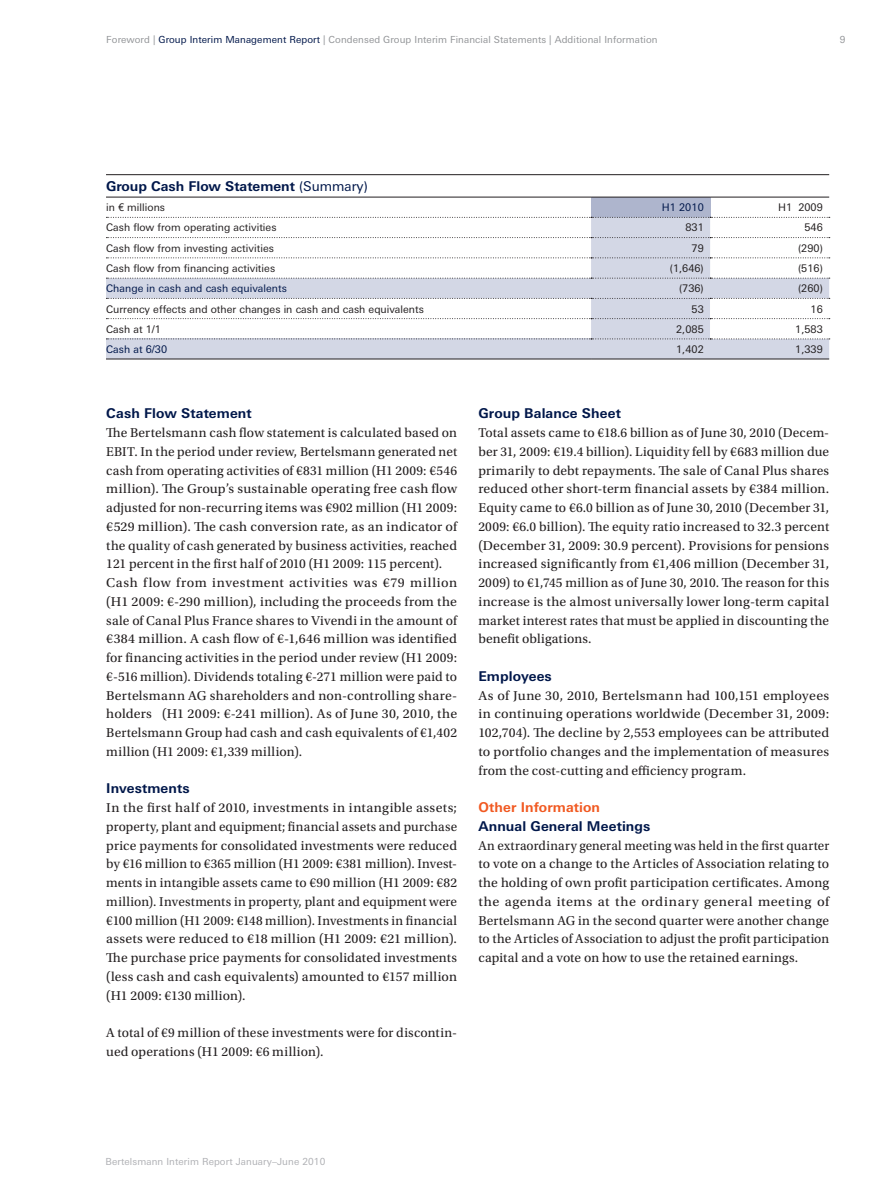
<style>
.page{position:relative;width:893px;height:1191px;background:#fff}
.page>*{position:absolute;margin:0;border:0;box-sizing:border-box;transform-origin:0 0}
.t1{font:13.5px/18.8px "Utopia Std";letter-spacing:.015em;color:#231f20;text-align:justify}
.t2{font:700 13.5px "LT Univers Basic";letter-spacing:.005em;color:#00174a}
.t3{font:700 13.5px "LT Univers Basic";letter-spacing:.005em;color:#f15921}
.t4{font:10.5px "LT Univers Basic";letter-spacing:.005em;color:#231f20}
.t5{font:10.5px "LT Univers Basic";letter-spacing:.005em;color:#00174a}
.t6{font:9.75px "LT Univers Basic";letter-spacing:.01em;color:#939598}
.t7{font:9.75px "LT Univers Basic";letter-spacing:.01em;color:#b0b1b5}
.s1{color:#00174a}
.s2{font-weight:400}
</style>
<div class="page">
<div style="left:591px;top:197px;width:119px;height:20px;background:#aeb5cd"></div>
<svg style="left:106px;top:218px;width:723px;height:141px"></svg>
<div style="left:106px;top:339px;width:485px;height:20px;background:#d3d7e5"></div>
<hr style="left:106px;top:174px;width:723px;height:1px;background:#231f20">
<hr style="left:591px;top:197px;width:119px;height:1px;background:#231f20">
<hr style="left:591px;top:359px;width:238px;height:1px;background:#231f20">
<hr style="left:710px;top:197px;width:119px;height:1px;background:#231f20">
<hr style="left:106px;top:197px;width:485px;height:1px;background:#231f20">
<svg style="left:106px;top:217px;width:724px;height:1px"></svg>
<svg style="left:106px;top:237px;width:724px;height:1px"></svg>
<svg style="left:106px;top:257px;width:724px;height:1px"></svg>
<svg style="left:106px;top:278px;width:724px;height:1px"></svg>
<svg style="left:106px;top:298px;width:724px;height:41px"></svg>
<hr style="left:106px;top:359px;width:485px;height:1px;background:#231f20">
<p class="t6" style="left:106px;top:36px;width:553px">Foreword | <span class="s1">Group Interim Management Report</span> | Condensed Group Interim Financial Statements | Additional Information</p>
<p class="t6" style="left:840px;top:35px;width:7px">9</p>
<p class="t2" style="left:106px;top:181px;width:263px">Group Cash Flow Statement <span class="s2">(Summary)</span></p>
<p class="t4" style="left:106px;top:203px;width:61px">in € millions</p>
<p class="t5" style="left:662px;top:203px;width:43px">H1 2010</p>
<p class="t4" style="left:778px;top:203px;width:46px">H1 2009</p>
<p class="t4" style="left:106px;top:223px;width:172px">Cash flow from operating activities</p>
<p class="t4" style="left:685px;top:223px;width:20px">831</p>
<p class="t4" style="left:804px;top:223px;width:20px">546</p>
<p class="t4" style="left:106px;top:244px;width:169px">Cash flow from investing activities</p>
<p class="t4" style="left:691px;top:244px;width:14px">79</p>
<p class="t4" style="left:798px;top:244px;width:26px">(290)</p>
<p class="t4" style="left:106px;top:264px;width:171px">Cash flow from financing activities</p>
<p class="t4" style="left:670px;top:264px;width:35px">(1,646)</p>
<p class="t4" style="left:798px;top:264px;width:26px">(516)</p>
<p class="t5" style="left:106px;top:284px;width:182px">Change in cash and cash equivalents</p>
<p class="t4" style="left:679px;top:284px;width:26px">(736)</p>
<p class="t4" style="left:798px;top:284px;width:26px">(260)</p>
<p class="t4" style="left:106px;top:304px;width:319px">Currency effects and other changes in cash and cash equivalents</p>
<p class="t4" style="left:692px;top:304px;width:14px">53</p>
<p class="t4" style="left:811px;top:304px;width:14px">16</p>
<p class="t4" style="left:106px;top:325px;width:57px">Cash at 1/1</p>
<p class="t4" style="left:676px;top:325px;width:29px">2,085</p>
<p class="t4" style="left:795px;top:325px;width:29px">1,583</p>
<p class="t5" style="left:106px;top:345px;width:63px">Cash at 6/30</p>
<p class="t4" style="left:676px;top:345px;width:29px">1,402</p>
<p class="t4" style="left:795px;top:345px;width:29px">1,339</p>
<p class="t2" style="left:106px;top:408px;width:147px">Cash Flow Statement</p>
<p class="t1" style="left:106px;top:424px;width:352px;text-align:left">The Bertelsmann cash flow statement is calculated based on EBIT. In the period under review, Bertelsmann generated net cash from operating activities of €831 million (H1 2009: €546 million). The Group’s sustainable operating free cash flow adjusted for non-recurring items was €902 million (H1 2009: €529 million). The cash conversion rate, as an indicator of the quality of cash generated by business activities, reached 121 percent in the first half of 2010 (H1 2009: 115 percent).<br>Cash flow from investment activities was €79 million (H1 2009: €-290 million), including the proceeds from the sale of Canal Plus France shares to Vivendi in the amount of €384 million. A cash flow of €-1,646 million was identified for financing activities in the period under review (H1 2009: €-516 million). Dividends totaling €-271 million were paid to Bertelsmann AG shareholders and non-controlling share&shy;holders (H1 2009: €-241 million). As of June 30, 2010, the Bertelsmann Group had cash and cash equivalents of €1,402 million (H1 2009: €1,339 million).</p>
<p class="t2" style="left:106px;top:783px;width:85px">Investments</p>
<p class="t1" style="left:106px;top:799px;width:352px">In the first half of 2010, investments in intangible assets; property, plant and equipment; financial assets and purchase price payments for consolidated investments were reduced by €16 million to €365 million (H1 2009: €381 million). Invest&shy;ments in intangible assets came to €90 million (H1 2009: €82 million). Investments in property, plant and equipment were €100 million (H1 2009: €148 million). Investments in financial assets were reduced to €18 million (H1 2009: €21 million).<br>The purchase price payments for consolidated investments (less cash and cash equivalents) amounted to €157 million (H1 2009: €130 million).</p>
<p class="t1" style="left:106px;top:1024px;width:352px">A total of €9 million of these investments were for discontin&shy;ued operations (H1 2009: €6 million).</p>
<p class="t2" style="left:478px;top:408px;width:144px">Group Balance Sheet</p>
<p class="t1" style="left:478px;top:424px;width:352px">Total assets came to €18.6 billion as of June 30, 2010 (Decem&shy;ber 31, 2009: €19.4 billion). Liquidity fell by €683 million due primarily to debt repayments. The sale of Canal Plus shares reduced other short-term financial assets by €384 million.<br>Equity came to €6.0 billion as of June 30, 2010 (December 31, 2009: €6.0 billion). The equity ratio increased to 32.3 percent (December 31, 2009: 30.9 percent). Provisions for pensions increased significantly from €1,406 million (December 31, 2009) to €1,745 million as of June 30, 2010. The reason for this increase is the almost universally lower long-term capital market interest rates that must be applied in discounting the benefit obligations.</p>
<p class="t2" style="left:478px;top:670px;width:75px">Employees</p>
<p class="t1" style="left:478px;top:687px;width:352px">As of June 30, 2010, Bertelsmann had 100,151 employees in continuing operations worldwide (December 31, 2009:<br>102,704). The decline by 2,553 employees can be attributed to portfolio changes and the implementation of measures from the cost-cutting and efficiency program.</p>
<p class="t3" style="left:478px;top:801px;width:123px">Other Information</p>
<p class="t2" style="left:478px;top:820px;width:173px">Annual General Meetings</p>
<p class="t1" style="left:478px;top:837px;width:352px">An extraordinary general meeting was held in the first quarter to vote on a change to the Articles of Association relating to the holding of own profit participation certificates. Among the agenda items at the ordinary general meeting of Bertelsmann AG in the second quarter were another change to the Articles of Association to adjust the profit participation capital and a vote on how to use the retained earnings.</p>
<p class="t7" style="left:105px;top:1157px;width:221px">Bertelsmann Interim Report January–June 2010</p>
</div>
